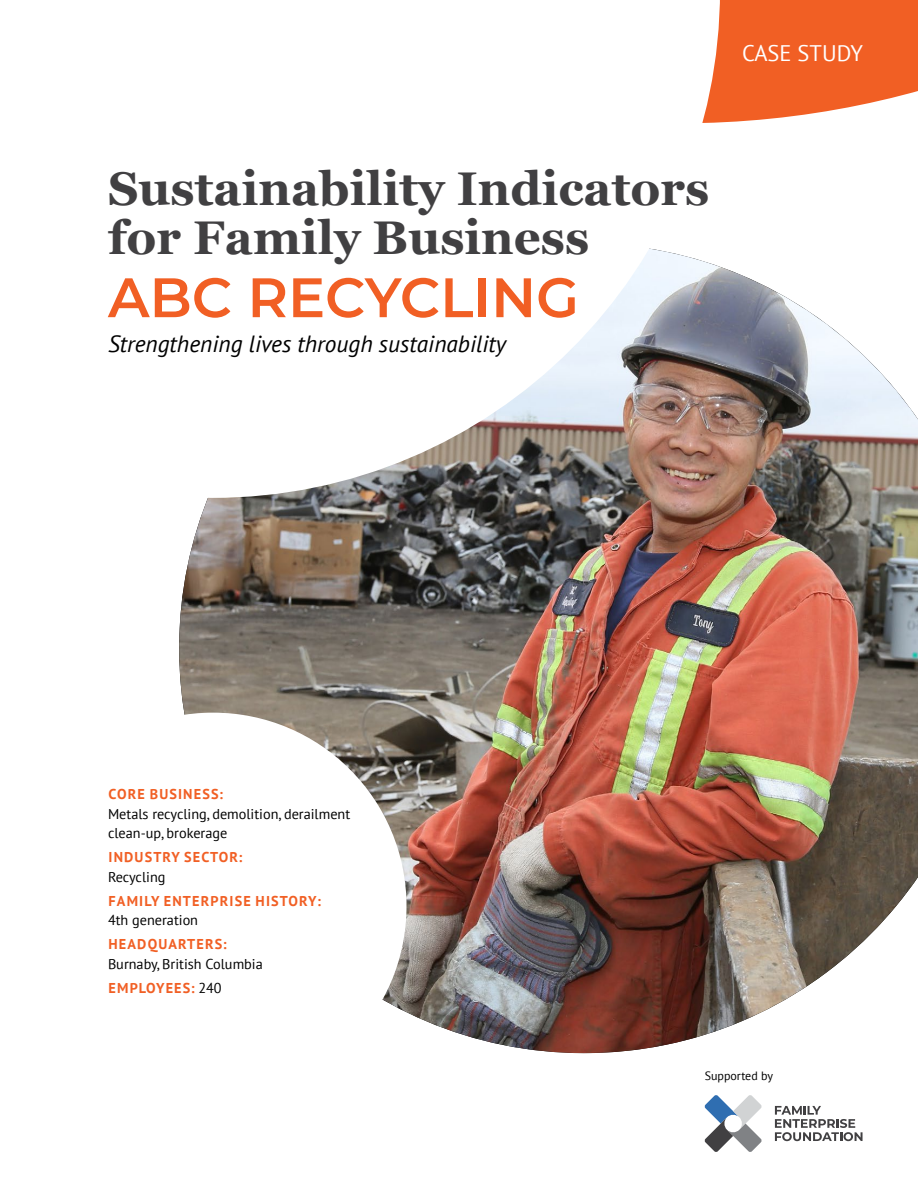
<style>
.page{position:relative;width:918px;height:1188px;background:#fff}
.page>*{position:absolute;margin:0;border:0;box-sizing:border-box;transform-origin:0 0}
.C1_75089{font:600 55.5px "Montserrat";color:#f15f24}
.body_75089{font:700 47.25px/49.5px "Georgia";color:#414042}
.C2_75089{font:italic 23.4px "PT Sans";color:#000}
.body_75089-2{font:22.5px "PT Sans";color:#fff}
.body_75089-3{font:14.25px/19.5px "PT Sans";color:#000}
.body_75089-4{font:700 14.25px/19.5px "PT Sans";letter-spacing:.08em;color:#f15f24}
.body_75089-5{font:12px "PT Sans";color:#000}
.s1{font-weight:700;color:#f15f24}
.s2{font-weight:400;color:#000}
</style>
<div class="page">
<img style="left:179px;top:267px;width:739px;height:786px">
<div style="left:20px;top:713px;width:386px;height:387px;background:#fff;border-radius:50%"></div>
<svg style="left:720px;top:0;width:198px;height:123px;background:#f26e39"></svg>
<svg style="left:179px;top:0;width:541px;height:498px"></svg>
<svg style="left:705px;top:1095px;width:57px;height:57px"></svg>
<svg style="left:775px;top:1106px;width:88px;height:35px"></svg>
<p class="body_75089-2" style="left:742px;top:39px;width:122px">CASE STUDY</p>
<p class="body_75089" style="left:108px;top:161px;width:603px">Sustainability Indicators for Family Business</p>
<p class="C1_75089" style="left:108px;top:258px;width:472px">ABC RECYCLING</p>
<p class="C2_75089" style="left:108px;top:329px;width:400px">Strengthening lives through sustainability</p>
<p class="body_75089-3" style="left:108px;top:784px;width:244px"><span class="s1">CORE BUSINESS:<br></span>Metals recycling, demolition, derailment clean-up, brokerage</p>
<p class="body_75089-4" style="left:108px;top:847px;width:136px">INDUSTRY SECTOR:<br><span class="s2">Recycling</span></p>
<p class="body_75089-4" style="left:108px;top:891px;width:214px">FAMILY ENTERPRISE HISTORY:<br><span class="s2">4th generation</span></p>
<p class="body_75089-3" style="left:108px;top:934px;width:156px"><span class="s1">HEADQUARTERS:<br></span>Burnaby, British Columbia</p>
<p class="body_75089-4" style="left:109px;top:978px;width:115px">EMPLOYEES: <span class="s2">240</span></p>
<p class="body_75089-5" style="left:705px;top:1068px;width:70px">Supported by</p>
</div>
